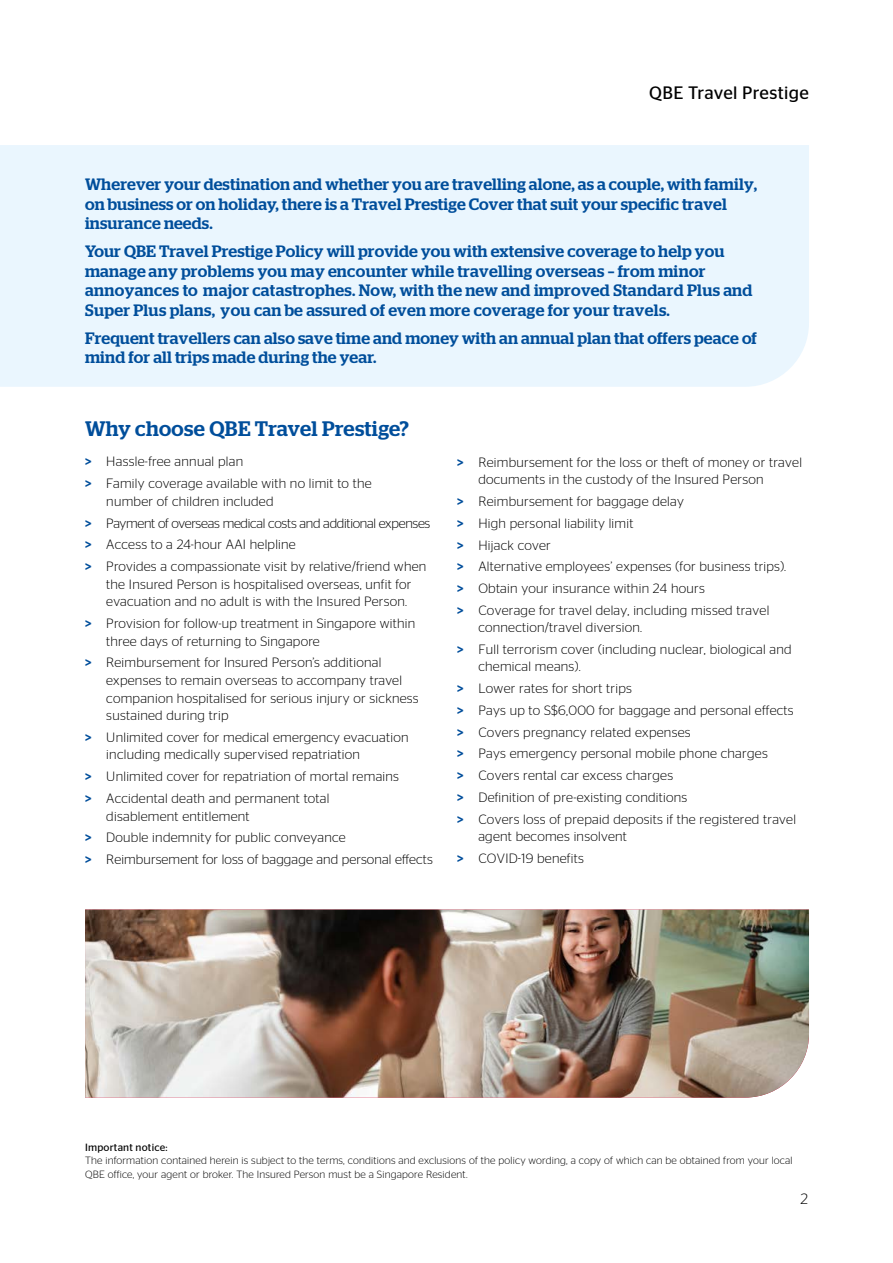
<style>
.page{position:relative;width:893px;height:1263px;background:#fff}
.page>*{position:absolute;margin:0;border:0;box-sizing:border-box;transform-origin:0 0}
.t1{font:500 21px "Stag";letter-spacing:.02em;color:#004e9b}
.t2{font:18px "Stag Sans";letter-spacing:.02em;color:#000}
.t3{font:500 16.5px/19.5px "Stag";letter-spacing:.01em;color:#004e9b}
.t4{font:300 15px "Stag Sans";color:#000}
.t5{font:300 13.5px/21.8px "Stag Sans";letter-spacing:.02em;color:#000}
.t6{font:300 10.5px/13.5px "Stag Sans";letter-spacing:.02em;color:#000}
.t7{font:10.5px "Stag Sans";letter-spacing:.02em;color:#000}
.s1{font-weight:500;color:#004e9b}
</style>
<div class="page">
<div style="left:0;top:145px;width:809px;height:242px;background:#eaf6fe"></div>
<img style="left:85px;top:909px;width:724px;height:188px">
<h2 class="t2" style="left:649px;top:83px;width:161px">QBE Travel Prestige</h2>
<p class="t3" style="left:85px;top:175px;width:674px">Wherever your destination and whether you are travelling alone, as a couple, with family, on business or on holiday, there is a Travel Prestige Cover that suit your specific travel insurance needs.</p>
<p class="t3" style="left:85px;top:241px;width:669px">Your QBE Travel Prestige Policy will provide you with extensive coverage to help you manage any problems you may encounter while travelling overseas – from minor annoyances to major catastrophes. Now, with the new and improved Standard Plus and Super Plus plans, you can be assured of even more coverage for your travels.</p>
<p class="t3" style="left:85px;top:328px;width:673px">Frequent travellers can also save time and money with an annual plan that offers peace of mind for all trips made during the year.</p>
<h1 class="t1" style="left:85px;top:416px;width:325px">Why choose QBE Travel Prestige?</h1>
<p class="t5" style="left:85px;top:451px;width:288px"><span class="s1">&gt;</span> Hassle-free annual plan<br><span class="s1">&gt;</span> Family coverage available with no limit to the</p>
<p class="t5" style="left:85px;top:490px;width:347px;text-indent:21px">number of children included<br><span class="s1">&gt;</span> Payment of overseas medical costs and additional expenses <span class="s1">&gt;</span> Access to a 24-hour AAI helpline<br><span class="s1">&gt;</span> Provides a compassionate visit by relative/friend when</p>
<p class="t5" style="left:106px;top:575px;width:307px;line-height:17.5px">the Insured Person is hospitalised overseas, unfit for evacuation and no adult is with the Insured Person.</p>
<p class="t5" style="left:106px;top:614px;width:310px;line-height:17.5px;text-indent:-21px"><span class="s1">&gt;</span> Provision for follow-up treatment in Singapore within three days of returning to Singapore</p>
<p class="t5" style="left:106px;top:654px;width:314px;line-height:17.5px;text-indent:-21px"><span class="s1">&gt;</span> Reimbursement for Insured Person’s additional expenses to remain overseas to accompany travel companion hospitalised for serious injury or sickness sustained during trip</p>
<p class="t5" style="left:106px;top:728px;width:304px;line-height:17.5px;text-indent:-21px"><span class="s1">&gt;</span> Unlimited cover for medical emergency evacuation including medically supervised repatriation</p>
<p class="t5" style="left:85px;top:765px;width:315px"><span class="s1">&gt;</span> Unlimited cover for repatriation of mortal remains <span class="s1">&gt;</span> Accidental death and permanent total</p>
<p class="t5" style="left:85px;top:805px;width:349px;text-indent:21px">disablement entitlement<br><span class="s1">&gt;</span> Double indemnity for public conveyance<br><span class="s1">&gt;</span> Reimbursement for loss of baggage and personal effects</p>
<p class="t5" style="left:478px;top:453px;width:325px;line-height:17.5px;text-indent:-21px"><span class="s1">&gt;</span> Reimbursement for the loss or theft of money or travel documents in the custody of the Insured Person</p>
<p class="t5" style="left:457px;top:490px;width:331px"><span class="s1">&gt;</span> Reimbursement for baggage delay<br><span class="s1">&gt;</span> High personal liability limit<br><span class="s1">&gt;</span> Hijack cover<br><span class="s1">&gt;</span> Alternative employees’ expenses (for business trips). <span class="s1">&gt;</span> Obtain your insurance within 24 hours<br><span class="s1">&gt;</span> Coverage for travel delay, including missed travel</p>
<p class="t5" style="left:457px;top:617px;width:336px;text-indent:21px">connection/travel diversion.<br><span class="s1">&gt;</span> Full terrorism cover (including nuclear, biological and</p>
<p class="t5" style="left:457px;top:655px;width:340px;text-indent:21px">chemical means).<br><span class="s1">&gt;</span> Lower rates for short trips<br><span class="s1">&gt;</span> Pays up to S$6,000 for baggage and personal effects <span class="s1">&gt;</span> Covers pregnancy related expenses<br><span class="s1">&gt;</span> Pays emergency personal mobile phone charges<br><span class="s1">&gt;</span> Covers rental car excess charges<br><span class="s1">&gt;</span> Definition of pre-existing conditions<br><span class="s1">&gt;</span> Covers loss of prepaid deposits if the registered travel</p>
<p class="t5" style="left:457px;top:825px;width:171px;text-indent:21px">agent becomes insolvent <span class="s1">&gt;</span> COVID-19 benefits</p>
<p class="t7" style="left:85px;top:1141px;width:84px">Important notice:</p>
<p class="t6" style="left:85px;top:1153px;width:709px">The information contained herein is subject to the terms, conditions and exclusions of the policy wording, a copy of which can be obtained from your local<br>QBE office, your agent or broker. The Insured Person must be a Singapore Resident.</p>
<p class="t4" style="left:800px;top:1191px;width:9px">2</p>
</div>
